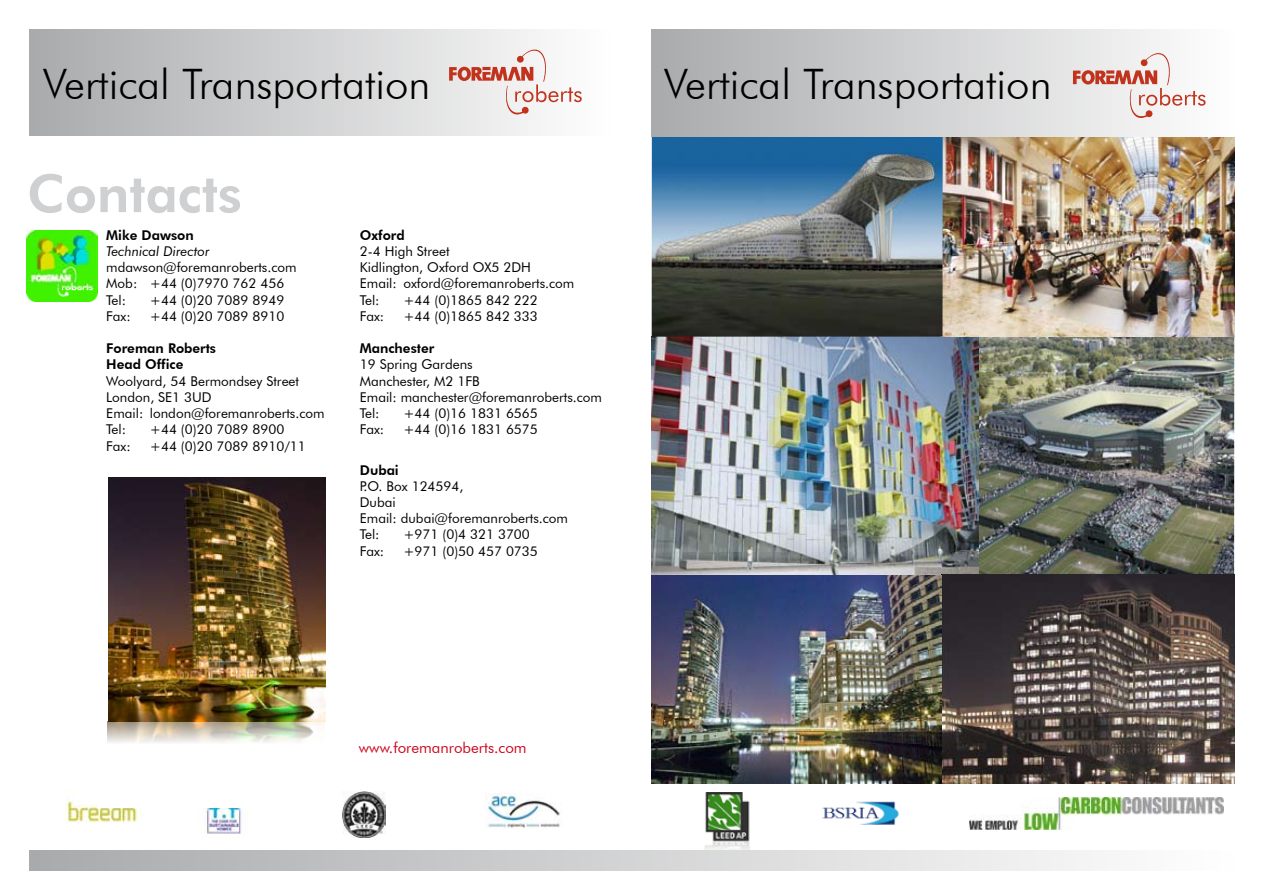
<style>
.page{position:relative;width:1263px;height:893px;background:#fff}
.page>*{position:absolute;margin:0;border:0;box-sizing:border-box;transform-origin:0 0}
.t1{font:800 52.5px "Futura BT";color:#cfd0d2}
.t2{font:300 42px "Futura BT";color:#000}
.t3{font:15px "Futura BT";color:#cd071e}
.t4{font:13.5px/16.2px "Futura BT";color:#000}
.t5{font:800 13.5px/16.2px "Futura BT";color:#000}
.t6{font:italic 13.5px "Futura BT";color:#000}
</style>
<div class="page">
<img style="left:969px;top:797px;width:254px;height:32px">
<img style="left:822px;top:801px;width:77px;height:24px">
<img style="left:698px;top:793px;width:58px;height:58px">
<img style="left:66px;top:800px;width:72px;height:23px">
<img style="left:485px;top:794px;width:75px;height:34px">
<img style="left:343px;top:792px;width:43px;height:45px">
<img style="left:203px;top:808px;width:45px;height:30px">
<img style="left:978px;top:336px;width:256px;height:238px">
<img style="left:652px;top:336px;width:326px;height:238px">
<img style="left:943px;top:136px;width:291px;height:200px">
<img style="left:652px;top:136px;width:291px;height:201px">
<img style="left:652px;top:574px;width:582px;height:210px">
<img style="left:108px;top:477px;width:217px;height:243px">
<svg style="left:97px;top:720px;width:229px;height:88px"></svg>
<div style="left:652px;top:30px;width:583px;height:106px;background:linear-gradient(to right,#a9aaac,#fefefe)"></div>
<img style="left:27px;top:230px;width:71px;height:71px">
<div style="left:30px;top:30px;width:579px;height:106px;background:linear-gradient(to right,#a9aaac,#fefefe)"></div>
<div style="left:30px;top:851px;width:1203px;height:19px;background:linear-gradient(to right,#a9aaac,#fefefe)"></div>
<svg style="left:1073px;top:53px;width:132px;height:65px"></svg>
<svg style="left:449px;top:50px;width:133px;height:64px"></svg>
<h2 class="t2" style="left:43px;top:59px;width:389px">Vertical Transportation</h2>
<h1 class="t1" style="left:27px;top:162px;width:216px">Contacts</h1>
<p class="t5" style="left:106px;top:227px;width:89px">Mike Dawson</p>
<p class="t6" style="left:106px;top:243px;width:105px">Technical Director</p>
<p class="t4" style="left:106px;top:259px;width:192px">mdawson@foremanroberts.com<br>Mob: +44 (0)7970 762 456<br>Tel:</p>
<p class="t4" style="left:150px;top:292px;width:136px">+44 (0)20 7089 8949</p>
<p class="t4" style="left:106px;top:308px;width:26px">Fax:</p>
<p class="t4" style="left:150px;top:308px;width:136px">+44 (0)20 7089 8910</p>
<p class="t5" style="left:106px;top:340px;width:111px">Foreman Roberts<br>Head Office</p>
<p class="t4" style="left:106px;top:373px;width:220px">Woolyard, 54 Bermondsey Street<br>London, SE1 3UD<br>Email: london@foremanroberts.com<br>Tel:</p>
<p class="t4" style="left:150px;top:421px;width:136px">+44 (0)20 7089 8900</p>
<p class="t4" style="left:106px;top:437px;width:26px">Fax:</p>
<p class="t4" style="left:150px;top:437px;width:158px">+44 (0)20 7089 8910/11</p>
<p class="t5" style="left:360px;top:227px;width:46px">Oxford</p>
<p class="t4" style="left:360px;top:243px;width:216px">2-4 High Street<br>Kidlington, Oxford OX5 2DH<br>Email: oxford@foremanroberts.com<br>Tel:</p>
<p class="t4" style="left:403px;top:292px;width:136px">+44 (0)1865 842 222</p>
<p class="t4" style="left:360px;top:308px;width:26px">Fax:</p>
<p class="t4" style="left:403px;top:308px;width:136px">+44 (0)1865 842 333</p>
<p class="t5" style="left:360px;top:340px;width:76px">Manchester</p>
<p class="t4" style="left:360px;top:356px;width:244px">19 Spring Gardens<br>Manchester, M2 1FB<br>Email: manchester@foremanroberts.com<br>Tel:</p>
<p class="t4" style="left:403px;top:405px;width:136px">+44 (0)16 1831 6565</p>
<p class="t4" style="left:360px;top:421px;width:26px">Fax:</p>
<p class="t4" style="left:403px;top:421px;width:136px">+44 (0)16 1831 6575</p>
<p class="t5" style="left:360px;top:461px;width:40px">Dubai</p>
<p class="t4" style="left:360px;top:478px;width:210px">P.O. Box 124594,<br>Dubai<br>Email: dubai@foremanroberts.com<br>Tel:</p>
<p class="t4" style="left:403px;top:526px;width:128px">+971 (0)4 321 3700</p>
<p class="t4" style="left:360px;top:542px;width:26px">Fax:</p>
<p class="t4" style="left:403px;top:542px;width:136px">+971 (0)50 457 0735</p>
<h2 class="t2" style="left:664px;top:58px;width:389px">Vertical Transportation</h2>
<p class="t3" style="left:359px;top:739px;width:169px">www.foremanroberts.com</p>
</div>
